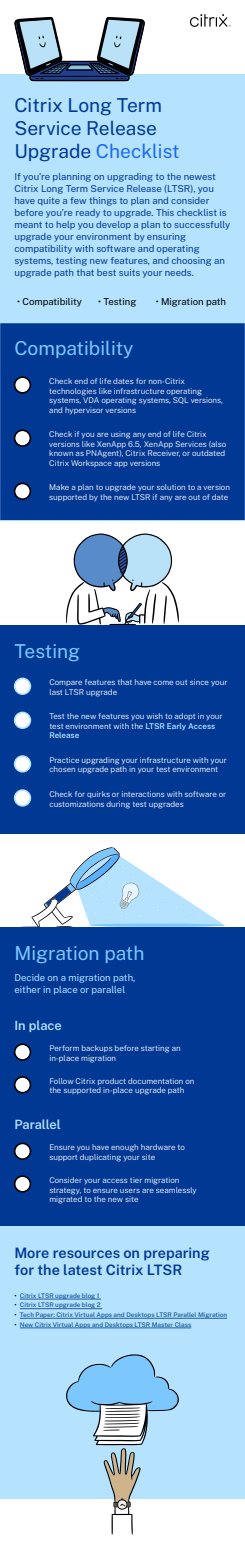
<style>
.page{position:relative;width:245px;height:1548px;background:#fff}
.page>*{position:absolute;margin:0;border:0;box-sizing:border-box;transform-origin:0 0}
.t1{font:19.2px/23px "Public Sans";color:#003894}
.t2{font:19.2px "Public Sans";color:#7dc7ff}
.t3{font:600 14.4px/17.6px "Public Sans";color:#003894}
.t4{font:600 12.8px "Public Sans";color:#b5e3ff}
.t5{font:9.6px/12px "Public Sans";color:#003894}
.t6{font:9.6px/12px "Public Sans";color:#b5e3ff}
.t7{font:9.6px "Public Sans";color:#000}
.t8{font:300 8px/9.6px "Public Sans";color:#fff}
.t9{font:600 6.4px "Public Sans";color:#215e9e}
.s1{color:#1c69f2}
.s2{font-weight:600;color:#b5e3ff}
.s3{color:#000}
</style>
<div class="page">
<div style="left:0;top:74px;width:245px;height:249px;background:#b5e3ff"></div>
<svg style="left:14px;top:16px;width:131px;height:65px"></svg>
<svg style="left:190px;top:14px;width:40px;height:13px"></svg>
<div style="left:0;top:323px;width:245px;height:198px;background:#003894"></div>
<div style="left:15px;top:377px;width:15px;height:16px;background:#fff;border-radius:50%"></div>
<div style="left:14px;top:376px;width:17px;height:18px;border:2px solid #000;border-radius:50%"></div>
<div style="left:15px;top:430px;width:15px;height:16px;background:#fff;border-radius:50%"></div>
<div style="left:14px;top:429px;width:17px;height:18px;border:2px solid #000;border-radius:50%"></div>
<div style="left:15px;top:483px;width:15px;height:16px;background:#fff;border-radius:50%"></div>
<div style="left:14px;top:483px;width:17px;height:17px;border:2px solid #000;border-radius:50%"></div>
<svg style="left:66px;top:533px;width:113px;height:92px"></svg>
<div style="left:0;top:625px;width:245px;height:209px;background:#003894"></div>
<div style="left:15px;top:678px;width:15px;height:16px;background:#fff;border-radius:50%"></div>
<div style="left:14px;top:678px;width:17px;height:17px;border:2px solid #b5e3ff;border-radius:50%"></div>
<div style="left:15px;top:712px;width:15px;height:16px;background:#fff;border-radius:50%"></div>
<div style="left:14px;top:712px;width:17px;height:17px;border:2px solid #b5e3ff;border-radius:50%"></div>
<div style="left:15px;top:756px;width:15px;height:16px;background:#fff;border-radius:50%"></div>
<div style="left:14px;top:755px;width:17px;height:18px;border:2px solid #b5e3ff;border-radius:50%"></div>
<div style="left:15px;top:790px;width:15px;height:16px;background:#fff;border-radius:50%"></div>
<div style="left:14px;top:789px;width:17px;height:18px;border:2px solid #b5e3ff;border-radius:50%"></div>
<svg style="left:20px;top:847px;width:205px;height:81px"></svg>
<div style="left:0;top:928px;width:245px;height:298px;background:#003894"></div>
<div style="left:15px;top:1044px;width:15px;height:16px;background:#fff;border-radius:50%"></div>
<div style="left:14px;top:1043px;width:17px;height:18px;border:2px solid #000;border-radius:50%"></div>
<div style="left:15px;top:1143px;width:15px;height:16px;background:#fff;border-radius:50%"></div>
<div style="left:14px;top:1143px;width:17px;height:17px;border:2px solid #000;border-radius:50%"></div>
<div style="left:15px;top:1077px;width:15px;height:16px;background:#fff;border-radius:50%"></div>
<div style="left:14px;top:1076px;width:17px;height:18px;border:2px solid #000;border-radius:50%"></div>
<div style="left:15px;top:1176px;width:15px;height:16px;background:#fff;border-radius:50%"></div>
<div style="left:14px;top:1175px;width:17px;height:18px;border:2px solid #000;border-radius:50%"></div>
<div style="left:0;top:1226px;width:245px;height:273px;background:#b5e3ff"></div>
<hr style="left:20px;top:1299px;width:81px;height:1px;background:#215e9e">
<hr style="left:20px;top:1308px;width:82px;height:1px;background:#215e9e">
<hr style="left:20px;top:1318px;width:207px;height:1px;background:#215e9e">
<hr style="left:20px;top:1328px;width:171px;height:1px;background:#215e9e">
<svg style="left:66px;top:1354px;width:113px;height:181px"></svg>
<h1 class="t1" style="left:14px;top:92px;width:167px">Citrix Long Term<br>Service Release<br>Upgrade <span class="s1">Checklist</span></h1>
<p class="t5" style="left:14px;top:170px;width:217px">If you’re planning on upgrading to the newest Citrix Long Term Service Release (LTSR), you have quite a few things to plan and consider before you’re ready to upgrade. This checklist is meant to help you develop a plan to successfully upgrade your environment by ensuring compatibility with software and operating systems, testing new features, and choosing an upgrade path that best suits your needs.</p>
<p class="t7" style="left:17px;top:294px;width:66px">• Compatibility</p>
<p class="t7" style="left:98px;top:294px;width:40px">• Testing</p>
<p class="t7" style="left:156px;top:294px;width:72px">• Migration path</p>
<h1 class="t2" style="left:14px;top:334px;width:121px">Compatibility</h1>
<p class="t8" style="left:49px;top:376px;width:175px">Check end of life dates for non-Citrix technologies like infrastructure operating systems, VDA operating systems, SQL versions, and hypervisor versions</p>
<p class="t8" style="left:49px;top:429px;width:178px">Check if you are using any end of life Citrix versions like XenApp 6.5, XenApp Services (also known as PNAgent), Citrix Receiver, or outdated Citrix Workspace app versions</p>
<p class="t8" style="left:49px;top:482px;width:182px">Make a plan to upgrade your solution to a version supported by the new LTSR if any are out of date</p>
<h1 class="t2" style="left:14px;top:637px;width:67px">Testing</h1>
<p class="t8" style="left:49px;top:677px;width:179px">Compare features that have come out since your last LTSR upgrade</p>
<p class="t8" style="left:49px;top:711px;width:175px">Test the new features you wish to adopt in your test environment with the <span class="s2">LTSR Early Access<br>Release</span></p>
<p class="t8" style="left:49px;top:755px;width:179px">Practice upgrading your infrastructure with your chosen upgrade path in your test environment</p>
<p class="t8" style="left:49px;top:789px;width:178px">Check for quirks or interactions with software or customizations during test upgrades</p>
<h1 class="t2" style="left:14px;top:939px;width:131px">Migration path</h1>
<p class="t6" style="left:14px;top:971px;width:122px">Decide on a migration path, either in place or parallel</p>
<h3 class="t4" style="left:14px;top:1016px;width:49px">In place</h3>
<p class="t8" style="left:49px;top:1043px;width:133px">Perform backups before starting an in-place migration</p>
<p class="t8" style="left:49px;top:1076px;width:147px">Follow Citrix product documentation on the supported in-place upgrade path</p>
<h3 class="t4" style="left:14px;top:1115px;width:48px">Parallel</h3>
<p class="t8" style="left:49px;top:1142px;width:137px">Ensure you have enough hardware to support duplicating your site</p>
<p class="t8" style="left:49px;top:1175px;width:149px">Consider your access tier migration strategy, to ensure users are seamlessly migrated to the new site</p>
<h2 class="t3" style="left:14px;top:1243px;width:197px">More resources on preparing for the latest Citrix LTSR</h2>
<p class="t9" style="left:14px;top:1291px;width:86px"><span class="s3">•</span> Citrix LTSR upgrade blog 1</p>
<p class="t9" style="left:14px;top:1300px;width:88px"><span class="s3">•</span> Citrix LTSR upgrade blog 2</p>
<p class="t9" style="left:14px;top:1310px;width:214px"><span class="s3">•</span> Tech Paper: Citrix Virtual Apps and Desktops LTSR Parallel Migration</p>
<p class="t9" style="left:14px;top:1320px;width:178px"><span class="s3">•</span> New Citrix Virtual Apps and Desktops LTSR Master Class</p>
</div>
